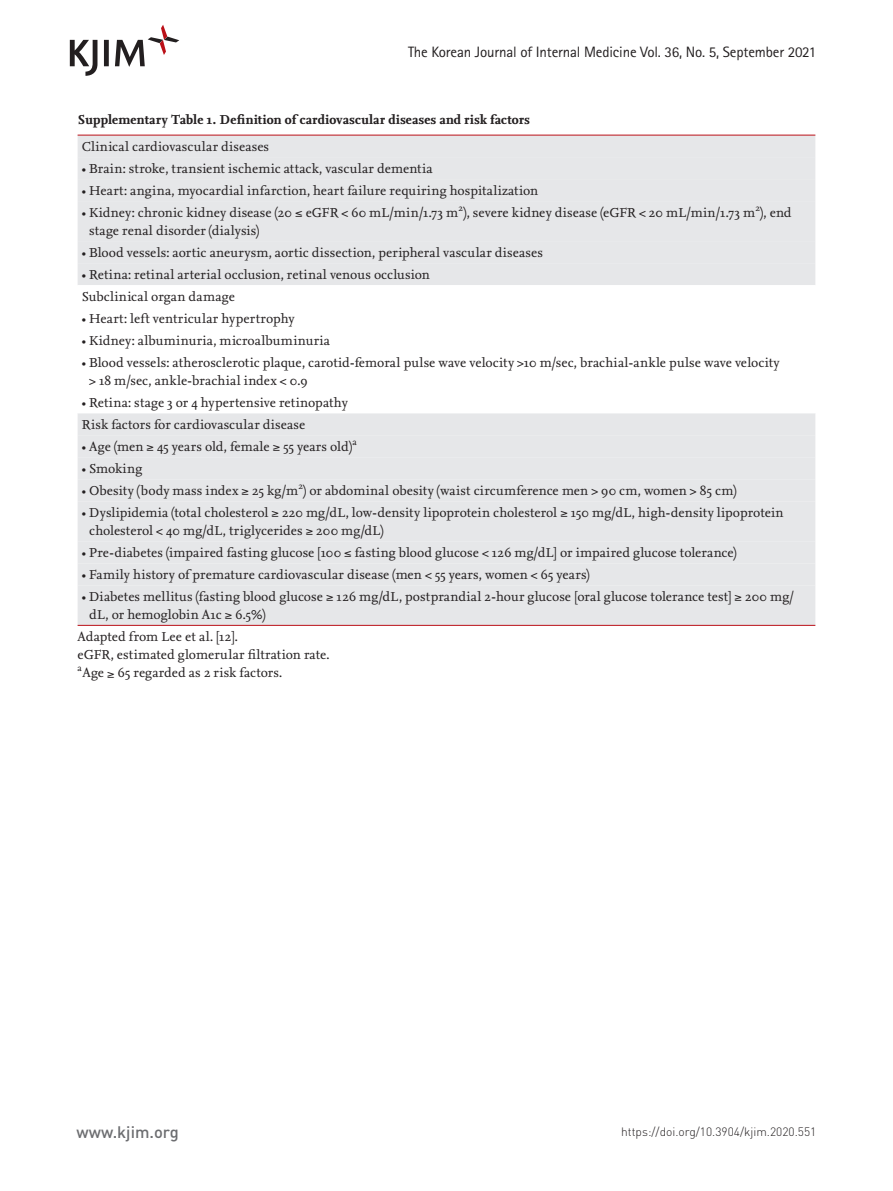
<style>
.page{position:relative;width:893px;height:1191px;background:#fff}
.page>*{position:absolute;margin:0;border:0;box-sizing:border-box;transform-origin:0 0}
.t1{font:500 16.5px "DIN Pro";color:#6c6d70}
.t2{font:15px "Rotis Sans Serif Std";letter-spacing:-.01em;color:#231f20}
.테이블_2단계{font:13.5px/18px "Nexus Serif";letter-spacing:.005em;color:#231f20}
.테이블{font:13.5px "Nexus Serif";letter-spacing:.01em;color:#231f20}
.테이블제목{font:700 13.5px "Nexus Serif";letter-spacing:.005em;color:#231f20}
.t3{font:300 12px "DIN Pro";color:#231f20}
</style>
<div class="page">
<svg style="left:70px;top:25px;width:109px;height:51px"></svg>
<div style="left:78px;top:136px;width:737px;height:489px;background:#e6e7e9"></div>
<div style="left:78px;top:157px;width:737px;height:428px;background:#e6e7e9"></div>
<svg style="left:78px;top:285px;width:737px;height:128px"></svg>
<svg style="left:78px;top:307px;width:737px;height:84px"></svg>
<hr style="left:78px;top:135px;width:737px;height:1px;background:#bb1018">
<hr style="left:78px;top:625px;width:737px;height:1px;background:#bb1018">
<p class="t2" style="left:408px;top:43px;width:410px">The Korean Journal of Internal Medicine Vol. 36, No. 5, September 2021</p>
<p class="테이블제목" style="left:78px;top:111px;width:454px">Supplementary Table 1. Definition of cardiovascular diseases and risk factors</p>
<p class="테이블" style="left:82px;top:137px;width:189px">Clinical cardiovascular diseases</p>
<p class="테이블_2단계" style="left:82px;top:159px;width:352px">• Brain: stroke, transient ischemic attack, vascular dementia</p>
<p class="테이블_2단계" style="left:82px;top:181px;width:458px">• Heart: angina, myocardial infarction, heart failure requiring hospitalization</p>
<p class="테이블_2단계" style="left:89px;top:203px;width:704px;text-indent:-7px">• Kidney: chronic kidney disease (20 ≤ eGFR &lt; 60 mL/min/1.73 m<sup>2</sup>), severe kidney disease (eGFR &lt; 20 mL/min/1.73 m<sup>2</sup>), end stage renal disorder (dialysis)</p>
<p class="테이블_2단계" style="left:82px;top:243px;width:463px">• Blood vessels: aortic aneurysm, aortic dissection, peripheral vascular diseases</p>
<p class="테이블_2단계" style="left:82px;top:265px;width:350px">• Retina: retinal arterial occlusion, retinal venous occlusion</p>
<p class="테이블" style="left:82px;top:287px;width:155px">Subclinical organ damage</p>
<p class="테이블_2단계" style="left:82px;top:309px;width:214px">• Heart: left ventricular hypertrophy</p>
<p class="테이블_2단계" style="left:82px;top:331px;width:250px">• Kidney: albuminuria, microalbuminuria</p>
<p class="테이블_2단계" style="left:89px;top:353px;width:692px;text-indent:-7px">• Blood vessels: atherosclerotic plaque, carotid-femoral pulse wave velocity &gt;10 m/sec, brachial-ankle pulse wave velocity &gt; 18 m/sec, ankle-brachial index &lt; 0.9</p>
<p class="테이블_2단계" style="left:82px;top:393px;width:268px">• Retina: stage 3 or 4 hypertensive retinopathy</p>
<p class="테이블" style="left:82px;top:415px;width:225px">Risk factors for cardiovascular disease</p>
<p class="테이블_2단계" style="left:82px;top:437px;width:276px">• Age (men ≥ 45 years old, female ≥ 55 years old)<sup>a</sup></p>
<p class="테이블_2단계" style="left:82px;top:459px;width:62px">• Smoking</p>
<p class="테이블_2단계" style="left:82px;top:481px;width:656px">• Obesity (body mass index ≥ 25 kg/m<sup>2</sup>) or abdominal obesity (waist circumference men &gt; 90 cm, women &gt; 85 cm)</p>
<p class="테이블_2단계" style="left:89px;top:503px;width:696px;text-indent:-7px">• Dyslipidemia (total cholesterol ≥ 220 mg/dL, low-density lipoprotein cholesterol ≥ 150 mg/dL, high-density lipoprotein cholesterol &lt; 40 mg/dL, triglycerides ≥ 200 mg/dL)</p>
<p class="테이블_2단계" style="left:82px;top:543px;width:656px">• Pre-diabetes (impaired fasting glucose [100 ≤ fasting blood glucose &lt; 126 mg/dL] or impaired glucose tolerance)</p>
<p class="테이블_2단계" style="left:82px;top:565px;width:509px">• Family history of premature cardiovascular disease (men &lt; 55 years, women &lt; 65 years)</p>
<p class="테이블_2단계" style="left:89px;top:587px;width:706px;text-indent:-7px">• Diabetes mellitus (fasting blood glucose ≥ 126 mg/dL, postprandial 2-hour glucose [oral glucose tolerance test] ≥ 200 mg/ dL, or hemoglobin A1c ≥ 6.5%)</p>
<p class="테이블" style="left:78px;top:628px;width:162px">Adapted from Lee et al. [12].</p>
<p class="테이블" style="left:78px;top:646px;width:253px">eGFR, estimated glomerular filtration rate.</p>
<p class="테이블" style="left:78px;top:664px;width:206px"><sup>a</sup>Age ≥ 65 regarded as 2 risk factors.</p>
<p class="t1" style="left:77px;top:1120px;width:104px">www.kjim.org</p>
<p class="t3" style="left:621px;top:1123px;width:197px">https://doi.org/10.3904/kjim.2020.551</p>
</div>
